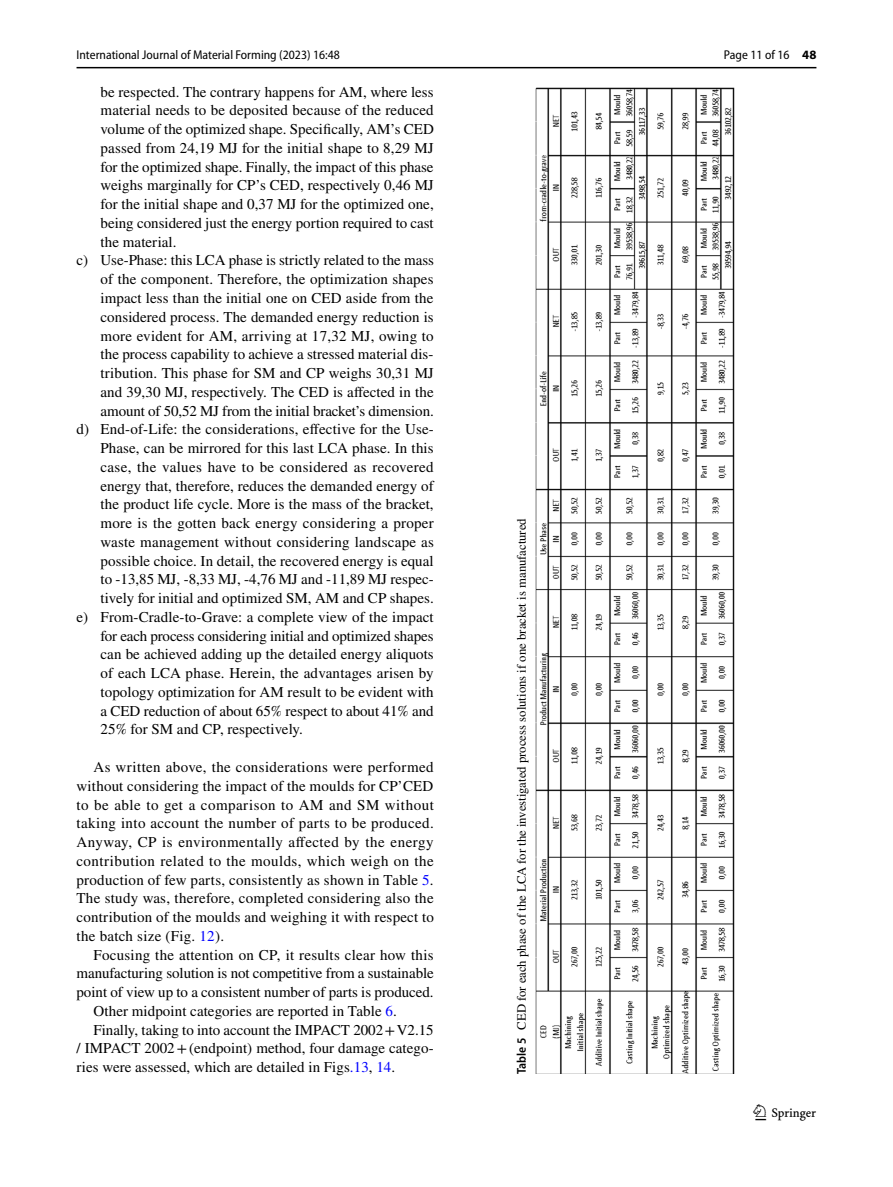
<style>
.page{position:relative;width:893px;height:1187px;background:#fff}
.page>*{position:absolute;margin:0;border:0;box-sizing:border-box;transform-origin:0 0}
.t1{font:22.5px "Springnew Regular 3";color:#000}
.t2{font:15px/18.8px "STIX";letter-spacing:.005em;color:#000;text-align:justify}
.t3{font:15px "STIX";letter-spacing:.025em;color:#000}
.t4{font:12.75px "STIX";color:#000}
.t5{font:semi-condensed 12.75px "Myriad Pro";color:#000}
.s1{color:#00f}
.s2{font-family:"Myriad Pro";font-weight:600;font-stretch:semi-condensed}
.s3{font-weight:700;font-stretch:normal}
</style>
<div class="page">
<hr style="left:77px;top:67px;width:739px;height:1px;background:#000">
<img style="left:535px;top:87px;width:199px;height:986px">
<p class="t5" style="left:77px;top:48px;width:265px">International Journal of Material Forming (2023) 16:48</p>
<p class="t2" style="left:101px;top:83px;width:335px">be respected. The contrary happens for AM, where less</p>
<p class="t2" style="left:101px;top:102px;width:335px">material needs to be deposited because of the reduced</p>
<p class="t2" style="left:101px;top:121px;width:335px">volume of the optimized shape. Specifically, AM’s CED</p>
<p class="t2" style="left:101px;top:139px;width:335px">passed from 24,19 MJ for the initial shape to 8,29 MJ</p>
<p class="t2" style="left:101px;top:158px;width:335px">for the optimized shape. Finally, the impact of this phase</p>
<p class="t2" style="left:101px;top:177px;width:335px">weighs marginally for CP’s CED, respectively 0,46 MJ</p>
<p class="t2" style="left:101px;top:196px;width:335px">for the initial shape and 0,37 MJ for the optimized one,</p>
<p class="t2" style="left:101px;top:214px;width:335px">being considered just the energy portion required to cast</p>
<p class="t2" style="left:101px;top:233px;width:78px">the material.</p>
<p class="t2" style="left:77px;top:252px;width:359px">c) Use-Phase: this LCA phase is strictly related to the mass</p>
<p class="t2" style="left:101px;top:271px;width:334px">of the component. Therefore, the optimization shapes</p>
<p class="t2" style="left:101px;top:289px;width:334px">impact less than the initial one on CED aside from the</p>
<p class="t2" style="left:101px;top:308px;width:335px">considered process. The demanded energy reduction is</p>
<p class="t2" style="left:101px;top:327px;width:335px">more evident for AM, arriving at 17,32 MJ, owing to</p>
<p class="t2" style="left:101px;top:346px;width:334px">the process capability to achieve a stressed material dis-</p>
<p class="t2" style="left:101px;top:364px;width:335px">tribution. This phase for SM and CP weighs 30,31 MJ</p>
<p class="t2" style="left:101px;top:383px;width:335px">and 39,30 MJ, respectively. The CED is affected in the</p>
<p class="t2" style="left:101px;top:402px;width:335px">amount of 50,52 MJ from the initial bracket’s dimension.</p>
<p class="t2" style="left:77px;top:421px;width:359px">d) End-of-Life: the considerations, effective for the Use-</p>
<p class="t2" style="left:101px;top:439px;width:335px">Phase, can be mirrored for this last LCA phase. In this</p>
<p class="t3" style="left:101px;top:456px;width:335px">case, the values have to be considered as recovered</p>
<p class="t2" style="left:101px;top:477px;width:335px">energy that, therefore, reduces the demanded energy of</p>
<p class="t2" style="left:101px;top:496px;width:335px">the product life cycle. More is the mass of the bracket,</p>
<p class="t2" style="left:101px;top:514px;width:335px">more is the gotten back energy considering a proper</p>
<p class="t2" style="left:101px;top:533px;width:335px">waste management without considering landscape as</p>
<p class="t2" style="left:101px;top:552px;width:335px">possible choice. In detail, the recovered energy is equal</p>
<p class="t2" style="left:101px;top:571px;width:335px">to -13,85 MJ, -8,33 MJ, -4,76 MJ and -11,89 MJ respec-</p>
<p class="t2" style="left:101px;top:589px;width:335px">tively for initial and optimized SM, AM and CP shapes.</p>
<p class="t2" style="left:77px;top:608px;width:359px">e) From-Cradle-to-Grave: a complete view of the impact</p>
<p class="t2" style="left:101px;top:627px;width:334px">for each process considering initial and optimized shapes</p>
<p class="t2" style="left:101px;top:646px;width:335px">can be achieved adding up the detailed energy aliquots</p>
<p class="t2" style="left:101px;top:664px;width:335px">of each LCA phase. Herein, the advantages arisen by</p>
<p class="t2" style="left:101px;top:683px;width:335px">topology optimization for AM result to be evident with</p>
<p class="t2" style="left:101px;top:702px;width:335px">a CED reduction of about 65% respect to about 41% and</p>
<p class="t2" style="left:101px;top:721px;width:204px">25% for SM and CP, respectively.</p>
<p class="t2" style="left:77px;top:758px;width:359px;text-indent:17px">As written above, the considerations were performed without considering the impact of the moulds for CP’CED to be able to get a comparison to AM and SM without taking into account the number of parts to be produced.<br>Anyway, CP is environmentally affected by the energy contribution related to the moulds, which weigh on the production of few parts, consistently as shown in Table <span class="s1">5</span>.<br>The study was, therefore, completed considering also the contribution of the moulds and weighing it with respect to the batch size (Fig. <span class="s1">12</span>).</p>
<p class="t2" style="left:94px;top:946px;width:342px">Focusing the attention on CP, it results clear how this</p>
<p class="t2" style="left:77px;top:964px;width:359px">manufacturing solution is not competitive from a sustainable</p>
<p class="t2" style="left:77px;top:983px;width:359px">point of view up to a consistent number of parts is produced.</p>
<p class="t2" style="left:94px;top:1002px;width:305px">Other midpoint categories are reported in Table <span class="s1">6</span>.</p>
<p class="t2" style="left:94px;top:1021px;width:342px">Finally, taking to into account the IMPACT 2002+V2.15</p>
<p class="t2" style="left:77px;top:1039px;width:359px">/ IMPACT 2002+(endpoint) method, four damage catego-</p>
<p class="t2" style="left:77px;top:1058px;width:320px">ries were assessed, which are detailed in Figs<span class="s1">.13</span>, <span class="s1">14</span>.</p>
<p class="t4" style="left:513px;top:1073px;width:557px;rotate:-90deg"><span class="s2">Table 5</span> CED for each phase of the LCA for the investigated process solutions if one bracket is manufactured</p>
<p class="t5" style="left:724px;top:48px;width:94px">Page 11 of 16 <span class="s3">48</span></p>
<h1 class="t1" style="left:755px;top:1104px;width:62px">1 3</h1>
</div>
